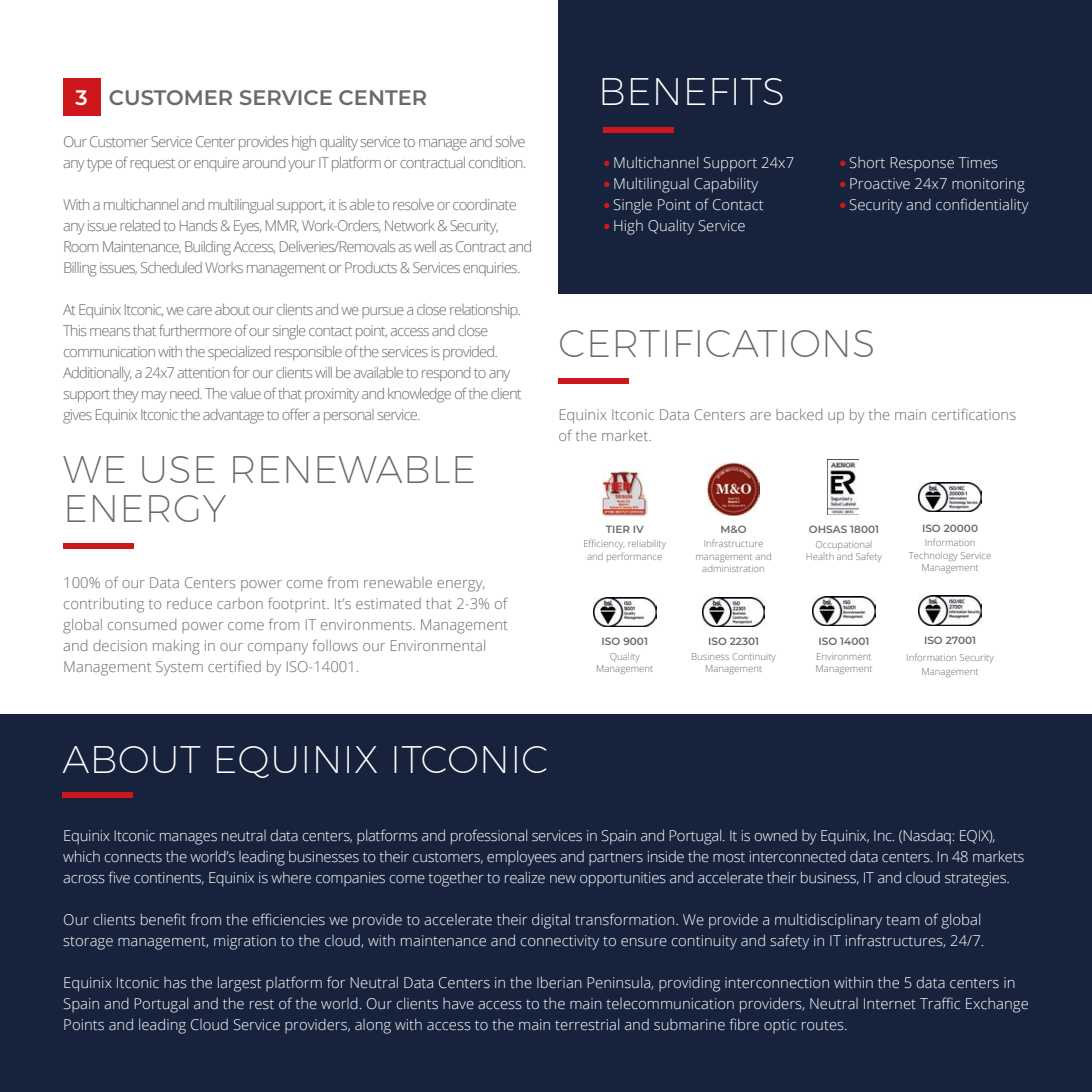
<style>
.page{position:relative;width:1092px;height:1092px;background:#fff}
.page>*{position:absolute;margin:0;border:0;box-sizing:border-box;transform-origin:0 0}
.t1{font:200 38.5px/38.5px "Montserrat";letter-spacing:.01em;color:#696a6f}
.t2{font:200 38.5px "Montserrat";letter-spacing:.01em;color:#fff}
.t3{font:600 21px "Montserrat";color:#696a6f}
.t4{font:300 14.88px/21px "Open Sans";letter-spacing:-.06em;color:#696a6f}
.t5{font:300 14.88px/21px "Open Sans";color:#fff}
.t6{font:300 14.88px/21px "Open Sans";letter-spacing:-.02em;color:#fff}
.t7{font:300 14.88px/21px "Open Sans";color:#696a6f}
.t8{font:600 10.5px "Montserrat";color:#696a6f}
.t9{font:300 9.62px/12.2px "Open Sans";color:#696a6f;text-align:center}
.s1{color:#fff}
</style>
<div class="page">
<div style="left:0;top:714px;width:1091px;height:377px;background:#17233d"></div>
<div style="left:63px;top:543px;width:70px;height:5px;background:#cd171a"></div>
<div style="left:63px;top:78px;width:37px;height:38px;background:#cd171a"></div>
<div style="left:62px;top:792px;width:71px;height:5px;background:#cd171a"></div>
<div style="left:558px;top:0;width:533px;height:294px;background:#17233d"></div>
<div style="left:603px;top:127px;width:70px;height:6px;background:#cd171a"></div>
<svg style="left:604px;top:161px;width:5px;height:5px"></svg>
<svg style="left:604px;top:182px;width:5px;height:5px"></svg>
<svg style="left:604px;top:203px;width:5px;height:5px"></svg>
<svg style="left:604px;top:224px;width:5px;height:5px"></svg>
<svg style="left:840px;top:161px;width:5px;height:5px"></svg>
<svg style="left:840px;top:182px;width:5px;height:5px"></svg>
<svg style="left:840px;top:203px;width:5px;height:5px"></svg>
<div style="left:558px;top:379px;width:70px;height:5px;background:#cd171a"></div>
<img style="left:593px;top:597px;width:63px;height:29px">
<img style="left:812px;top:596px;width:63px;height:30px">
<img style="left:601px;top:471px;width:46px;height:45px">
<img style="left:918px;top:483px;width:63px;height:29px">
<img style="left:918px;top:596px;width:63px;height:29px">
<img style="left:707px;top:462px;width:52px;height:53px">
<img style="left:702px;top:597px;width:62px;height:29px">
<img style="left:827px;top:459px;width:31px;height:55px">
<h2 class="t3" style="left:75px;top:83px;width:353px"><span class="s1">3</span> CUSTOMER SERVICE CENTER</h2>
<p class="t4" style="left:63px;top:131px;width:464px">Our Customer Service Center provides high quality service to manage and solve any type of request or enquire around your IT platform or contractual condition.</p>
<p class="t4" style="left:63px;top:194px;width:471px">With a multichannel and multilingual support, it is able to resolve or coordinate any issue related to Hands &amp; Eyes, MMR, Work-Orders, Network &amp; Security, Room Maintenance, Building Access, Deliveries/Removals as well as Contract and Billing issues, Scheduled Works management or Products &amp; Services enquiries.</p>
<p class="t4" style="left:63px;top:299px;width:460px">At Equinix Itconic, we care about our clients and we pursue a close relationship.<br>This means that furthermore of our single contact point, access and close communication with the specialized responsible of the services is provided.<br>Additionally, a 24x7 attention for our clients will be available to respond to any support they may need. The value of that proximity and knowledge of the client gives Equinix Itconic the advantage to offer a personal service.</p>
<h1 class="t1" style="left:63px;top:449px;width:414px">WE USE RENEWABLE<br>ENERGY</h1>
<p class="t7" style="left:63px;top:572px;width:446px">100% of our Data Centers power come from renewable energy, contributing to reduce carbon footprint. It’s estimated that 2-3% of global consumed power come from IT environments. Management and decision making in our company follows our Environmental Management System certified by ISO-14001.</p>
<h1 class="t2" style="left:598px;top:68px;width:188px">BENEFITS</h1>
<p class="t5" style="left:613px;top:152px;width:182px">Multichannel Support 24x7<br>Multilingual Capability<br>Single Point of Contact<br>High Quality Service</p>
<p class="t5" style="left:849px;top:152px;width:181px">Short Response Times<br>Proactive 24x7 monitoring<br>Security and confidentiality</p>
<h1 class="t1" style="left:558px;top:323px;width:318px">CERTIFICATIONS</h1>
<p class="t7" style="left:558px;top:404px;width:459px">Equinix Itconic Data Centers are backed up by the main certifications of the market.</p>
<p class="t8" style="left:605px;top:521px;width:40px">TIER IV</p>
<p class="t9" style="left:583px;top:537px;width:84px">Efficiency, reliability and performance</p>
<p class="t8" style="left:720px;top:521px;width:28px">M&amp;O</p>
<p class="t9" style="left:695px;top:537px;width:78px">Infrastructure management and administration</p>
<p class="t8" style="left:601px;top:633px;width:48px">ISO 9001</p>
<p class="t9" style="left:596px;top:649px;width:59px">Quality<br>Management</p>
<p class="t8" style="left:708px;top:633px;width:53px">ISO 22301</p>
<p class="t9" style="left:691px;top:649px;width:86px">Business Continuity<br>Management</p>
<p class="t8" style="left:808px;top:521px;width:72px">OHSAS 18001</p>
<p class="t9" style="left:805px;top:537px;width:78px">Occupational<br>Health and Safety</p>
<p class="t8" style="left:921px;top:520px;width:58px">ISO 20000</p>
<p class="t9" style="left:908px;top:536px;width:84px">Information<br>Technology Service<br>Management</p>
<p class="t8" style="left:818px;top:633px;width:52px">ISO 14001</p>
<p class="t9" style="left:815px;top:649px;width:59px;text-align:left">Environment<br>Management</p>
<p class="t8" style="left:923px;top:633px;width:54px">ISO 27001</p>
<p class="t9" style="left:906px;top:650px;width:89px;line-height:14px">Information Security<br>Management</p>
<h1 class="t2" style="left:63px;top:735px;width:487px">ABOUT EQUINIX ITCONIC</h1>
<p class="t6" style="left:63px;top:824px;width:962px">Equinix Itconic manages neutral data centers, platforms and professional services in Spain and Portugal. It is owned by Equinix, Inc. (Nasdaq: EQIX), which connects the world’s leading businesses to their customers, employees and partners inside the most interconnected data centers. In 48 markets across five continents, Equinix is where companies come together to realize new opportunities and accelerate their business, IT and cloud strategies.</p>
<p class="t5" style="left:63px;top:908px;width:922px">Our clients benefit from the efficiencies we provide to accelerate their digital transformation. We provide a multidisciplinary team of global storage management, migration to the cloud, with maintenance and connectivity to ensure continuity and safety in IT infrastructures, 24/7.</p>
<p class="t5" style="left:63px;top:971px;width:967px">Equinix Itconic has the largest platform for Neutral Data Centers in the Iberian Peninsula, providing interconnection within the 5 data centers in<br>Spain and Portugal and the rest of the world. Our clients have access to the main telecommunication providers, Neutral Internet Traffic Exchange<br>Points and leading Cloud Service providers, along with access to the main terrestrial and submarine fibre optic routes.</p>
</div>
